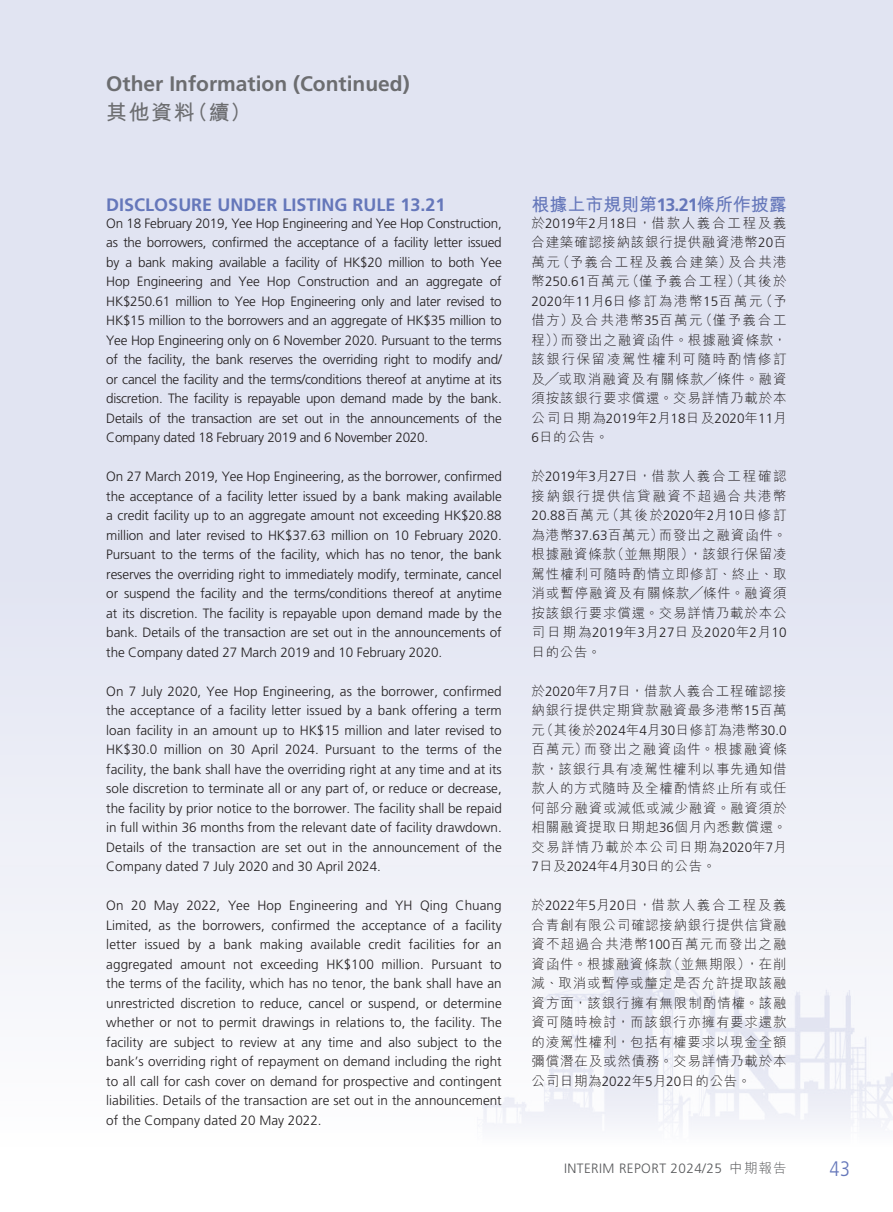
<style>
.page{position:relative;width:893px;height:1212px;background:#fff}
.page>*{position:absolute;margin:0;border:0;box-sizing:border-box;transform-origin:0 0}
.t1{font:700 21px "Frutiger LT Std";color:#6c6d70}
.t2{font:700 21px "M Hei HK";color:#6c6d70}
.t3{font:300 condensed 21px "Frutiger LT Std";color:#6577ba}
.t4{font:700 18px "Frutiger LT Std";color:#6577ba}
.t5{font:700 18px "M Hei HK";letter-spacing:-.005em;color:#6577ba}
.t6{font:300 13.5px/19.5px "Frutiger LT Std";color:#231f20;text-align:justify}
.t7{font:300 13.5px/19.5px "M Hei HK";letter-spacing:.06em;color:#231f20;text-align:justify}
.t8{font:300 13.5px/19.5px "M Hei HK";letter-spacing:.12em;color:#231f20}
.t9{font:300 13.5px "Frutiger LT Std";letter-spacing:.03em;color:#57585a}
.t10{font:300 13.5px "Frutiger LT Std";letter-spacing:.025em;color:#231f20}
.s1{font-family:"Frutiger LT Std"}
.s2{font-family:"M Hei HK"}
</style>
<div class="page">
<div style="left:0;top:0;width:893px;height:1148px;background:#e1e4f2"></div>
<img style="left:0;top:865px;width:893px;height:283px">
<h1 class="t1" style="left:106px;top:71px;width:305px">Other Information (Continued)</h1>
<h1 class="t2" style="left:106px;top:97px;width:146px">其他資料（續）</h1>
<h2 class="t4" style="left:106px;top:194px;width:341px">DISCLOSURE UNDER LISTING RULE 13.21</h2>
<p class="t6" style="left:106px;top:214px;width:397px">On 18 February 2019, Yee Hop Engineering and Yee Hop Construction, as the borrowers, confirmed the acceptance of a facility letter issued by a bank making available a facility of HK$20 million to both Yee Hop Engineering and Yee Hop Construction and an aggregate of HK$250.61 million to Yee Hop Engineering only and later revised to HK$15 million to the borrowers and an aggregate of HK$35 million to Yee Hop Engineering only on 6 November 2020. Pursuant to the terms of the facility, the bank reserves the overriding right to modify and/ or cancel the facility and the terms/conditions thereof at anytime at its discretion. The facility is repayable upon demand made by the bank.<br>Details of the transaction are set out in the announcements of the Company dated 18 February 2019 and 6 November 2020.</p>
<p class="t6" style="left:106px;top:467px;width:397px">On 27 March 2019, Yee Hop Engineering, as the borrower, confirmed the acceptance of a facility letter issued by a bank making available a credit facility up to an aggregate amount not exceeding HK$20.88 million and later revised to HK$37.63 million on 10 February 2020.<br>Pursuant to the terms of the facility, which has no tenor, the bank reserves the overriding right to immediately modify, terminate, cancel or suspend the facility and the terms/conditions thereof at anytime at its discretion. The facility is repayable upon demand made by the bank. Details of the transaction are set out in the announcements of the Company dated 27 March 2019 and 10 February 2020.</p>
<p class="t6" style="left:106px;top:681px;width:397px">On 7 July 2020, Yee Hop Engineering, as the borrower, confirmed the acceptance of a facility letter issued by a bank offering a term loan facility in an amount up to HK$15 million and later revised to HK$30.0 million on 30 April 2024. Pursuant to the terms of the facility, the bank shall have the overriding right at any time and at its sole discretion to terminate all or any part of, or reduce or decrease, the facility by prior notice to the borrower. The facility shall be repaid in full within 36 months from the relevant date of facility drawdown.<br>Details of the transaction are set out in the announcement of the Company dated 7 July 2020 and 30 April 2024.</p>
<p class="t6" style="left:106px;top:896px;width:397px">On 20 May 2022, Yee Hop Engineering and YH Qing Chuang Limited, as the borrowers, confirmed the acceptance of a facility letter issued by a bank making available credit facilities for an aggregated amount not exceeding HK$100 million. Pursuant to the terms of the facility, which has no tenor, the bank shall have an unrestricted discretion to reduce, cancel or suspend, or determine whether or not to permit drawings in relations to, the facility. The facility are subject to review at any time and also subject to the bank’s overriding right of repayment on demand including the right to all call for cash cover on demand for prospective and contingent liabilities. Details of the transaction are set out in the announcement of the Company dated 20 May 2022.</p>
<h2 class="t5" style="left:531px;top:191px;width:257px">根據上市規則第<span class="s1">13.21</span>條所作披露</h2>
<p class="t7" style="left:531px;top:213px;width:257px">於<span class="s1">2019</span>年<span class="s1">2</span>月<span class="s1">18</span>日，借款人義合工程及義合建築確認接納該銀行提供融資港幣<span class="s1">20</span>百萬元（予義合工程及義合建築）及合共港幣<span class="s1">250.61</span>百萬元（僅予義合工程）（其後於<span class="s1">2020</span>年<span class="s1">11</span>月<span class="s1">6</span>日修訂為港幣<span class="s1">15</span>百萬元（予借方）及合共港幣<span class="s1">35</span>百萬元（僅予義合工程））而發出之融資函件。根據融資條款，該銀行保留凌駕性權利可隨時酌情修訂及╱或取消融資及有關條款╱條件。融資須按該銀行要求償還。交易詳情乃載於本</p>
<p class="t6" style="left:531px;top:409px;width:257px"><span class="s2">公司日期為</span>2019<span class="s2">年</span>2<span class="s2">月</span>18<span class="s2">日及</span>2020<span class="s2">年</span>11<span class="s2">月</span></p>
<p class="t7" style="left:532px;top:427px;width:79px"><span class="s1">6</span>日的公告。</p>
<p class="t8" style="left:532px;top:466px;width:257px">於<span class="s1">2019</span>年<span class="s1">3</span>月<span class="s1">27</span>日，借款人義合工程確認接納銀行提供信貸融資不超過合共港幣</p>
<p class="t6" style="left:532px;top:506px;width:257px">20.88<span class="s2">百萬元（其後於</span>2020<span class="s2">年</span>2<span class="s2">月</span>10<span class="s2">日修訂</span></p>
<p class="t7" style="left:532px;top:525px;width:257px">為港幣<span class="s1">37.63</span>百萬元）而發出之融資函件。根據融資條款（並無期限），該銀行保留凌駕性權利可隨時酌情立即修訂、終止、取消或暫停融資及有關條款╱條件。融資須按該銀行要求償還。交易詳情乃載於本公</p>
<p class="t10" style="left:532px;top:625px;width:257px"><span class="s2">司日期為</span>2019<span class="s2">年</span>3<span class="s2">月</span>27<span class="s2">日及</span>2020<span class="s2">年</span>2<span class="s2">月</span>10</p>
<p class="t7" style="left:532px;top:642px;width:71px">日的公告。</p>
<p class="t7" style="left:532px;top:681px;width:257px">於<span class="s1">2020</span>年<span class="s1">7</span>月<span class="s1">7</span>日，借款人義合工程確認接納銀行提供定期貸款融資最多港幣<span class="s1">15</span>百萬元（其後於<span class="s1">2024</span>年<span class="s1">4</span>月<span class="s1">30</span>日修訂為港幣<span class="s1">30.0</span>百萬元）而發出之融資函件。根據融資條款，該銀行具有凌駕性權利以事先通知借款人的方式隨時及全權酌情終止所有或任何部分融資或減低或減少融資。融資須於相關融資提取日期起<span class="s1">36</span>個月內悉數償還。交易詳情乃載於本公司日期為<span class="s1">2020</span>年<span class="s1">7</span>月<span class="s1">7</span>日及<span class="s1">2024</span>年<span class="s1">4</span>月<span class="s1">30</span>日的公告。</p>
<p class="t7" style="left:532px;top:895px;width:257px">於<span class="s1">2022</span>年<span class="s1">5</span>月<span class="s1">20</span>日，借款人義合工程及義合青創有限公司確認接納銀行提供信貸融資不超過合共港幣<span class="s1">100</span>百萬元而發出之融資函件。根據融資條款（並無期限），在削減、取消或暫停或釐定是否允許提取該融資方面，該銀行擁有無限制酌情權。該融資可隨時檢討，而該銀行亦擁有要求還款的淩駕性權利，包括有權要求以現金全額彌償潛在及或然債務。交易詳情乃載於本公司日期為<span class="s1">2022</span>年<span class="s1">5</span>月<span class="s1">20</span>日的公告。</p>
<p class="t9" style="left:564px;top:1160px;width:224px">INTERIM REPORT 2024/25 <span class="s2">中期報告</span></p>
<h1 class="t3" style="left:829px;top:1157px;width:22px">43</h1>
</div>
